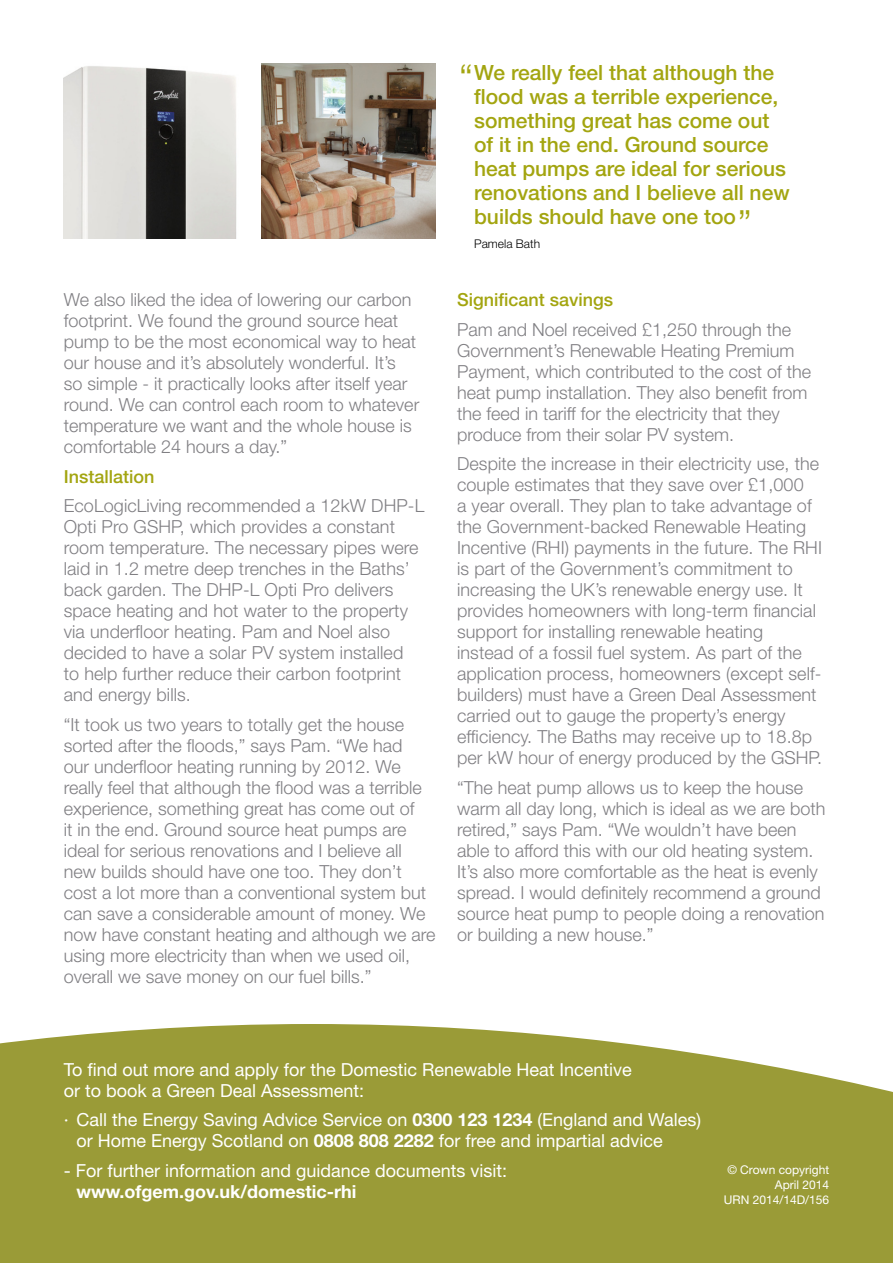
<style>
.page{position:relative;width:893px;height:1263px;background:#fff}
.page>*{position:absolute;margin:0;border:0;box-sizing:border-box;transform-origin:0 0}
.A_heading{font:300 37.5px "Helvetica Neue LT Std";color:#a3a510}
.pull_quote{font:500 21px/24px "Helvetica Neue LT Std";color:#a3a510}
.body_copy{font:300 18px/21px "Helvetica Neue LT Std";color:#807f83}
.CTA_Bullits{font:18px/21px "Helvetica Neue LT Std";color:#fff}
.CTA{font:18px/21px "Helvetica Neue LT Std";color:#fff}
.sub_headings{font:500 18px "Helvetica Neue LT Std";color:#a3a510}
.body_copy-2{font:12px/15px "Helvetica Neue LT Std";color:#fff;text-align:right}
.quotee{font:300 12px "Helvetica Neue LT Std";color:#000}
.s1{font-weight:700}
</style>
<div class="page">
<svg style="left:0;top:1024px;width:893px;height:239px;background:#a1a245"></svg>
<img style="left:64px;top:66px;width:173px;height:172px">
<img style="left:261px;top:64px;width:175px;height:174px">
<p class="body_copy" style="left:64px;top:289px;width:357px">We also liked the idea of lowering our carbon footprint. We found the ground source heat pump to be the most economical way to heat our house and it’s absolutely wonderful. It’s<br>so simple - it practically looks after itself year round. We can control each room to whatever temperature we want and the whole house is comfortable 24 hours a day.”</p>
<p class="sub_headings" style="left:64px;top:466px;width:92px">Installation</p>
<p class="body_copy" style="left:64px;top:495px;width:362px">EcoLogicLiving recommended a 12kW DHP-L Opti Pro GSHP, which provides a constant room temperature. The necessary pipes were laid in 1.2 metre deep trenches in the Baths’ back garden. The DHP-L Opti Pro delivers space heating and hot water to the property via underfloor heating. Pam and Noel also decided to have a solar PV system installed<br>to help further reduce their carbon footprint and energy bills.</p>
<p class="body_copy" style="left:64px;top:713px;width:373px">“It took us two years to totally get the house sorted after the floods,” says Pam. “We had<br>our underfloor heating running by 2012. We really feel that although the flood was a terrible experience, something great has come out of<br>it in the end. Ground source heat pumps are ideal for serious renovations and I believe all new builds should have one too. They don’t cost a lot more than a conventional system but can save a considerable amount of money. We now have constant heating and although we are using more electricity than when we used oil, overall we save money on our fuel bills.”</p>
<p class="A_heading" style="left:459px;top:55px;width:15px">“</p>
<p class="pull_quote" style="left:474px;top:61px;width:317px">We really feel that although the flood was a terrible experience, something great has come out of it in the end. Ground source heat pumps are ideal for serious renovations and I believe all new builds should have one too</p>
<p class="quotee" style="left:474px;top:236px;width:68px">Pamela Bath</p>
<p class="A_heading" style="left:738px;top:200px;width:15px">”</p>
<p class="sub_headings" style="left:457px;top:289px;width:158px">Significant savings</p>
<p class="body_copy" style="left:457px;top:318px;width:356px">Pam and Noel received £1,250 through the Government’s Renewable Heating Premium Payment, which contributed to the cost of the heat pump installation. They also benefit from the feed in tariff for the electricity that they produce from their solar PV system.</p>
<p class="body_copy" style="left:457px;top:453px;width:367px">Despite the increase in their electricity use, the couple estimates that they save over £1,000<br>a year overall. They plan to take advantage of the Government-backed Renewable Heating Incentive (RHI) payments in the future. The RHI is part of the Government’s commitment to increasing the UK’s renewable energy use. It provides homeowners with long-term financial support for installing renewable heating instead of a fossil fuel system. As part of the application process, homeowners (except self&shy;builders) must have a Green Deal Assessment carried out to gauge the property’s energy efficiency. The Baths may receive up to 18.8p per kW hour of energy produced by the GSHP.</p>
<p class="body_copy" style="left:457px;top:776px;width:370px">“The heat pump allows us to keep the house warm all day long, which is ideal as we are both retired,” says Pam. “We wouldn’t have been able to afford this with our old heating system.<br>It’s also more comfortable as the heat is evenly spread. I would definitely recommend a ground source heat pump to people doing a renovation or building a new house.”</p>
<p class="CTA" style="left:64px;top:1059px;width:570px">To find out more and apply for the Domestic Renewable Heat Incentive or to book a Green Deal Assessment:</p>
<p class="CTA_Bullits" style="left:77px;top:1109px;width:626px;text-indent:-13px">· Call the Energy Saving Advice Service on <span class="s1">0300 123 1234</span> (England and Wales) or Home Energy Scotland on <span class="s1">0808 808 2282</span> for free and impartial advice</p>
<p class="CTA_Bullits" style="left:77px;top:1160px;width:432px;text-indent:-13px">- For further information and guidance documents visit: <span class="s1">www.ofgem.gov.uk/domestic-rhi</span></p>
<p class="body_copy-2" style="left:724px;top:1162px;width:107px">© Crown copyright<br>April 2014<br>URN 2014/14D/156</p>
</div>
